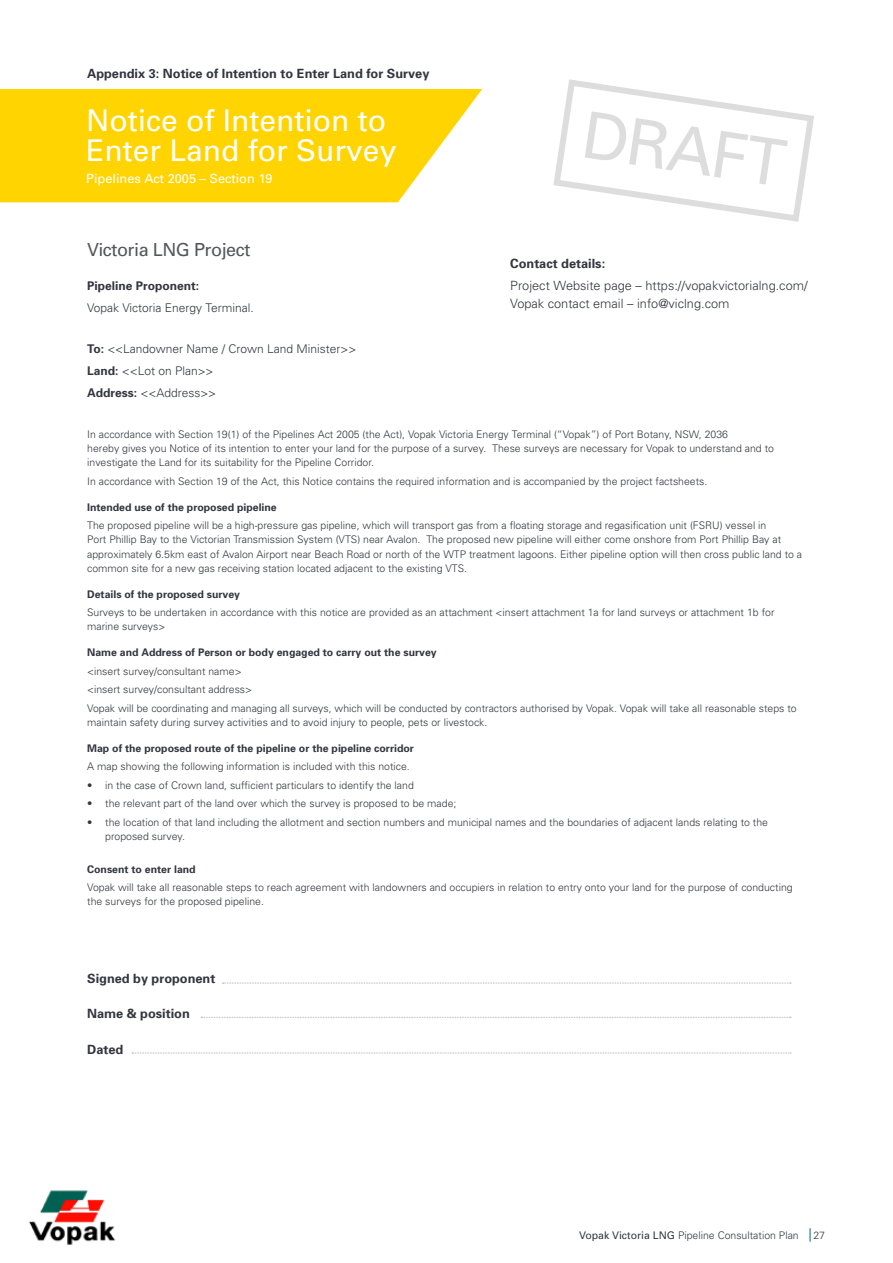
<style>
.page{position:relative;width:893px;height:1263px;background:#fff}
.page>*{position:absolute;margin:0;border:0;box-sizing:border-box;transform-origin:0 0}
.t1{font:64.5px "Univers";color:#ddddde}
.t2{font:30px/30px "Univers";color:#fff}
.t3{font:18px "Univers";letter-spacing:-.025em;color:#54565a}
.t4{font:700 12.75px "Univers";color:#32363f}
.t5{font:300 12.75px/18px "Univers";color:#32363f}
.t6{font:12.75px "Univers";color:#fff}
.t7{font:300 12px/22.2px "Univers";color:#32363f}
.t8{font:700 12px "Univers";color:#32363f}
.t9{font:300 10.5px/14.2px "Univers";color:#32363f}
.t10{font:700 10.5px "Univers";color:#32363f}
.s1{font-weight:700}
.s2{font-weight:400}
</style>
<div class="page">
<img style="left:28px;top:1190px;width:88px;height:55px">
<svg style="left:810px;top:1228px;width:1px;height:14px"></svg>
<svg style="left:0;top:89px;width:482px;height:113px;background:#ffd715"></svg>
<svg style="left:223px;top:983px;width:568px;height:1px"></svg>
<svg style="left:201px;top:1017px;width:590px;height:1px"></svg>
<svg style="left:132px;top:1052px;width:659px;height:1px"></svg>
<svg style="left:553px;top:79px;width:261px;height:143px"></svg>
<p class="t4" style="left:87px;top:66px;width:344px">Appendix 3: Notice of Intention to Enter Land for Survey</p>
<h2 class="t2" style="left:86px;top:106px;width:312px">Notice of Intention to<br>Enter Land for Survey</h2>
<p class="t6" style="left:86px;top:171px;width:188px">Pipelines Act 2005 – Section 19</p>
<h1 class="t1" style="left:587px;top:98px;width:206px;rotate:8deg">DRAFT</h1>
<h3 class="t3" style="left:87px;top:239px;width:165px">Victoria LNG Project</h3>
<p class="t8" style="left:87px;top:279px;width:114px">Pipeline Proponent:</p>
<p class="t7" style="left:87px;top:297px;width:168px">Vopak Victoria Energy Terminal.</p>
<p class="t7" style="left:87px;top:337px;width:271px"><span class="s1">To:</span> &lt;&lt;Landowner Name / Crown Land Minister&gt;&gt;<br><span class="s1">Land:</span> &lt;&lt;Lot on Plan&gt;&gt;<br><span class="s1">Address:</span> &lt;&lt;Address&gt;&gt;</p>
<p class="t9" style="left:87px;top:427px;width:688px">In accordance with Section 19(1) of the Pipelines Act 2005 (the Act), Vopak Victoria Energy Terminal (“Vopak”) of Port Botany, NSW, 2036<br>hereby gives you Notice of its intention to enter your land for the purpose of a survey. These surveys are necessary for Vopak to understand and to investigate the Land for its suitability for the Pipeline Corridor.</p>
<p class="t9" style="left:87px;top:474px;width:622px">In accordance with Section 19 of the Act, this Notice contains the required information and is accompanied by the project factsheets.</p>
<p class="t10" style="left:87px;top:501px;width:191px">Intended use of the proposed pipeline</p>
<p class="t9" style="left:87px;top:518px;width:716px">The proposed pipeline will be a high-pressure gas pipeline, which will transport gas from a floating storage and regasification unit (FSRU) vessel in<br>Port Phillip Bay to the Victorian Transmission System (VTS) near Avalon. The proposed new pipeline will either come onshore from Port Phillip Bay at approximately 6.5km east of Avalon Airport near Beach Road or north of the WTP treatment lagoons. Either pipeline option will then cross public land to a common site for a new gas receiving station located adjacent to the existing VTS.</p>
<p class="t10" style="left:87px;top:588px;width:154px">Details of the proposed survey</p>
<p class="t9" style="left:87px;top:605px;width:689px">Surveys to be undertaken in accordance with this notice are provided as an attachment &lt;insert attachment 1a for land surveys or attachment 1b for marine surveys&gt;</p>
<p class="t10" style="left:87px;top:646px;width:351px">Name and Address of Person or body engaged to carry out the survey</p>
<p class="t9" style="left:87px;top:662px;width:711px;line-height:18.5px">&lt;insert survey/consultant name&gt;<br>&lt;insert survey/consultant address&gt;<br>Vopak will be coordinating and managing all surveys, which will be conducted by contractors authorised by Vopak. Vopak will take all reasonable steps to</p>
<p class="t9" style="left:87px;top:715px;width:402px">maintain safety during survey activities and to avoid injury to people, pets or livestock.</p>
<p class="t10" style="left:87px;top:742px;width:328px">Map of the proposed route of the pipeline or the pipeline corridor</p>
<p class="t9" style="left:87px;top:759px;width:324px">A map showing the following information is included with this notice.</p>
<p class="t9" style="left:87px;top:778px;width:328px">• in the case of Crown land, sufficient particulars to identify the land</p>
<p class="t9" style="left:87px;top:796px;width:371px">• the relevant part of the land over which the survey is proposed to be made;</p>
<p class="t9" style="left:105px;top:815px;width:664px;text-indent:-18px">• the location of that land including the allotment and section numbers and municipal names and the boundaries of adjacent lands relating to the proposed survey.</p>
<p class="t10" style="left:87px;top:863px;width:110px">Consent to enter land</p>
<p class="t9" style="left:87px;top:880px;width:707px">Vopak will take all reasonable steps to reach agreement with landowners and occupiers in relation to entry onto your land for the purpose of conducting the surveys for the proposed pipeline.</p>
<p class="t4" style="left:510px;top:256px;width:96px">Contact details:</p>
<p class="t5" style="left:510px;top:277px;width:299px">Project Website page – https://vopakvictorialng.com/<br>Vopak contact email – info@viclng.com</p>
<p class="t4" style="left:87px;top:970px;width:130px">Signed by proponent</p>
<p class="t4" style="left:87px;top:1006px;width:104px">Name &amp; position</p>
<p class="t4" style="left:87px;top:1041px;width:38px">Dated</p>
<p class="t9" style="left:579px;top:1228px;width:221px"><span class="s2">Vopak Victoria LNG</span> Pipeline Consultation Plan</p>
<p class="t9" style="left:813px;top:1228px;width:13px">27</p>
</div>
